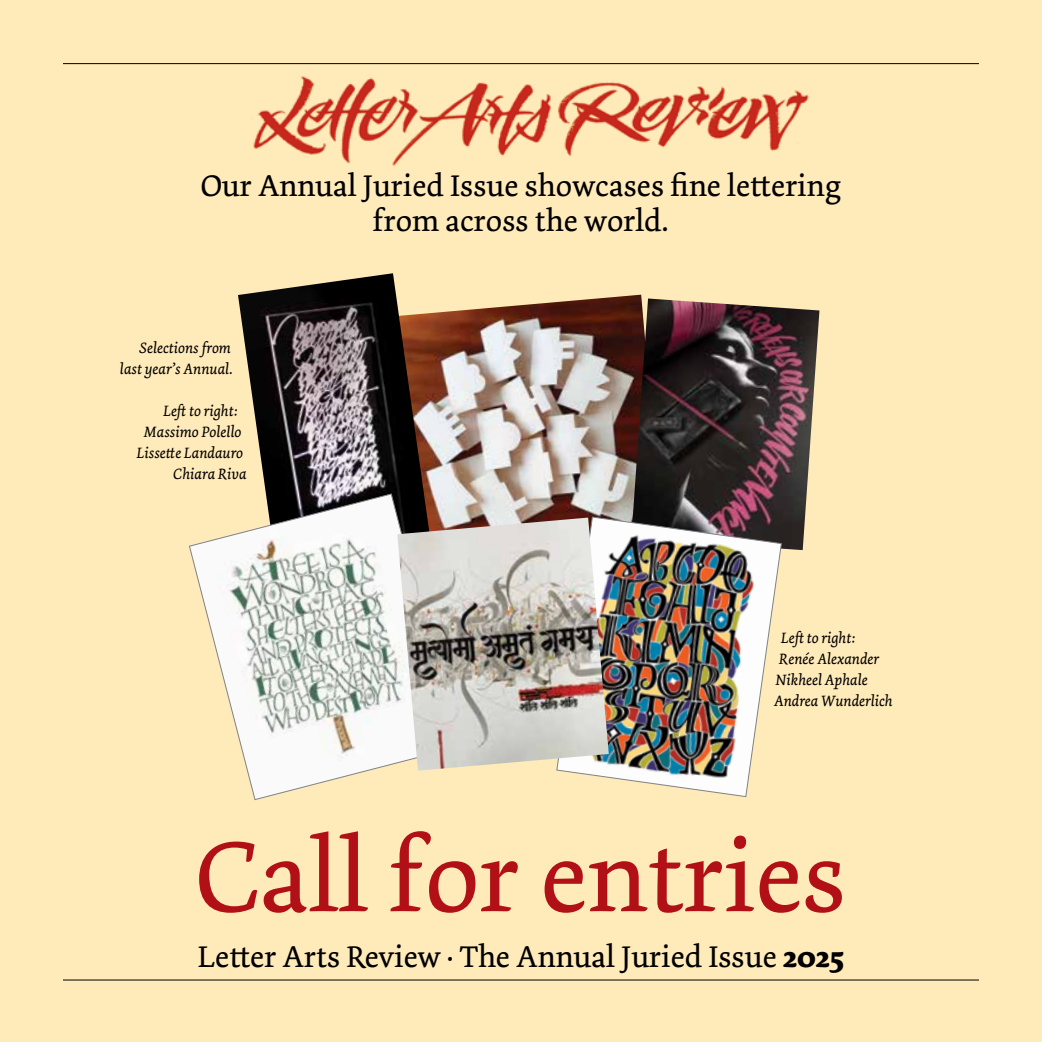
<style>
.page{position:relative;width:1042px;height:1042px;background:#ffeab9}
.page>*{position:absolute;margin:0;border:0;box-sizing:border-box;transform-origin:0 0}
.t1{font:105px "Dolly Pro";color:#b11116}
.t2{font:31.5px/35px "Dolly Pro";color:#000;text-align:center}
.t3{font:italic 15.75px/21px "Dolly Pro";color:#000;text-align:right}
.s1{font-weight:700}
</style>
<div class="page">
<hr style="left:63px;top:63px;width:916px;height:1px;background:#000">
<hr style="left:63px;top:979px;width:916px;height:1px;background:#000">
<img style="left:253px;top:76px;width:556px;height:90px">
<img style="left:443px;top:295px;width:199px;height:222px">
<img style="left:238px;top:273px;width:205px;height:220px">
<svg style="left:189px;top:493px;width:268px;height:307px"></svg>
<img style="left:631px;top:298px;width:188px;height:252px">
<img style="left:556px;top:516px;width:226px;height:281px">
<img style="left:397px;top:517px;width:212px;height:253px">
<h2 class="t2" style="left:201px;top:169px;width:642px">Our Annual Juried Issue showcases fine lettering from across the world.</h2>
<p class="t3" style="left:120px;top:337px;width:114px">Selections from last year’s Annual.</p>
<p class="t3" style="left:163px;top:400px;width:76px">Left to right:</p>
<p class="t3" style="left:144px;top:421px;width:99px">Massimo Polello</p>
<p class="t3" style="left:137px;top:442px;width:108px">Lissette Landauro</p>
<p class="t3" style="left:173px;top:463px;width:75px">Chiara Riva</p>
<p class="t3" style="left:781px;top:627px;width:76px">Left to right:</p>
<p class="t3" style="left:779px;top:648px;width:101px">Renée Alexander</p>
<p class="t3" style="left:776px;top:669px;width:94px">Nikheel Aphale</p>
<p class="t3" style="left:774px;top:690px;width:120px">Andrea Wunderlich</p>
<h1 class="t1" style="left:196px;top:810px;width:652px">Call for entries</h1>
<h2 class="t2" style="left:198px;top:939px;width:648px">Letter Arts Review · The Annual Juried Issue <span class="s1">2025</span></h2>
</div>
